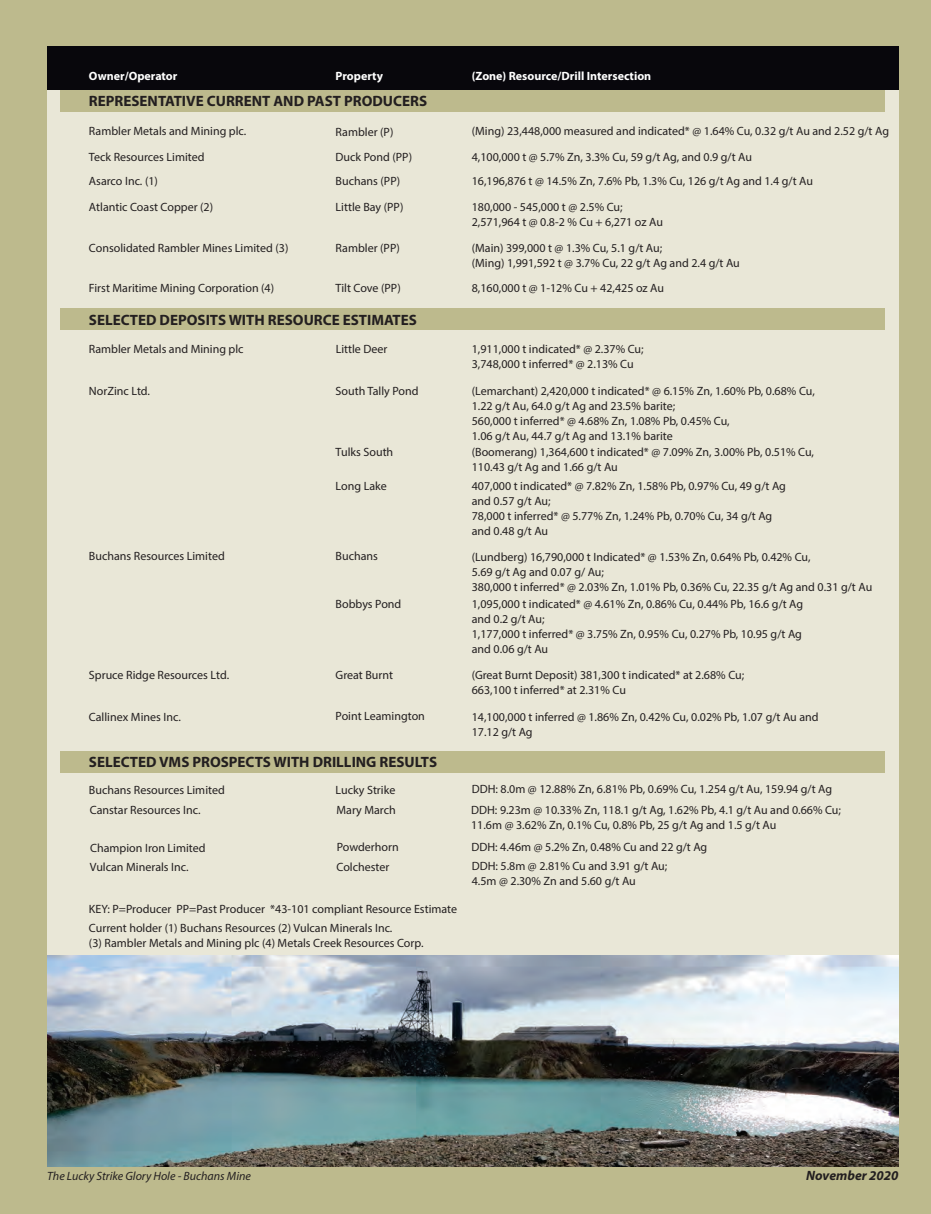
<style>
.page{position:relative;width:931px;height:1214px;background:#fff}
.page>*{position:absolute;margin:0;border:0;box-sizing:border-box;transform-origin:0 0}
.t1{font:700 15px "Myriad Pro";color:#231f20}
.t2{font:italic 700 13.5px "Myriad Pro";color:#231f20}
.t3{font:12px/15px "Myriad Pro";color:#231f20}
.t4{font:700 12px "Myriad Pro";color:#fff}
.t5{font:italic 12px "Myriad Pro";color:#231f20}
</style>
<div class="page">
<div style="left:0;top:0;width:930px;height:1214px;background:#bdba8d"></div>
<div style="left:47px;top:90px;width:851px;height:865px;background:#e9e7d7"></div>
<div style="left:61px;top:308px;width:823px;height:22px;background:#bdba8d"></div>
<div style="left:61px;top:90px;width:823px;height:21px;background:#bdba8d"></div>
<div style="left:61px;top:751px;width:823px;height:21px;background:#bdba8d"></div>
<div style="left:47px;top:46px;width:851px;height:44px;background:#08070c"></div>
<img style="left:47px;top:955px;width:851px;height:211px">
<p class="t4" style="left:89px;top:68px;width:90px">Owner/Operator</p>
<p class="t4" style="left:335px;top:68px;width:49px">Property</p>
<p class="t4" style="left:471px;top:68px;width:181px">(Zone) Resource/Drill Intersection</p>
<p class="t1" style="left:89px;top:91px;width:339px">REPRESENTATIVE CURRENT AND PAST PRODUCERS</p>
<p class="t3" style="left:89px;top:124px;width:159px">Rambler Metals and Mining plc.</p>
<p class="t3" style="left:335px;top:125px;width:59px">Rambler (P)</p>
<p class="t3" style="left:471px;top:123px;width:418px">(Ming) 23,448,000 measured and indicated* @ 1.64% Cu, 0.32 g/t Au and 2.52 g/t Ag</p>
<p class="t3" style="left:89px;top:149px;width:117px">Teck Resources Limited</p>
<p class="t3" style="left:335px;top:149px;width:78px">Duck Pond (PP)</p>
<p class="t3" style="left:471px;top:149px;width:282px">4,100,000 t @ 5.7% Zn, 3.3% Cu, 59 g/t Ag, and 0.9 g/t Au</p>
<p class="t3" style="left:335px;top:174px;width:66px">Buchans (PP)</p>
<p class="t3" style="left:471px;top:174px;width:342px">16,196,876 t @ 14.5% Zn, 7.6% Pb, 1.3% Cu, 126 g/t Ag and 1.4 g/t Au</p>
<p class="t3" style="left:89px;top:174px;width:70px">Asarco Inc. (1)</p>
<p class="t3" style="left:89px;top:199px;width:126px">Atlantic Coast Copper (2)</p>
<p class="t3" style="left:335px;top:199px;width:69px">Little Bay (PP)</p>
<p class="t3" style="left:471px;top:199px;width:193px">180,000 - 545,000 t @ 2.5% Cu;<br>2,571,964 t @ 0.8-2 % Cu + 6,271 oz Au</p>
<p class="t3" style="left:89px;top:240px;width:201px">Consolidated Rambler Mines Limited (3)</p>
<p class="t3" style="left:335px;top:240px;width:66px">Rambler (PP)</p>
<p class="t3" style="left:471px;top:240px;width:269px">(Main) 399,000 t @ 1.3% Cu, 5.1 g/t Au;<br>(Ming) 1,991,592 t @ 3.7% Cu, 22 g/t Ag and 2.4 g/t Au</p>
<p class="t3" style="left:89px;top:281px;width:187px">First Maritime Mining Corporation (4)</p>
<p class="t3" style="left:335px;top:281px;width:67px">Tilt Cove (PP)</p>
<p class="t3" style="left:471px;top:281px;width:194px">8,160,000 t @ 1-12% Cu + 42,425 oz Au</p>
<p class="t1" style="left:89px;top:310px;width:329px">SELECTED DEPOSITS WITH RESOURCE ESTIMATES</p>
<p class="t3" style="left:89px;top:341px;width:156px">Rambler Metals and Mining plc</p>
<p class="t3" style="left:89px;top:383px;width:63px">NorZinc Ltd.</p>
<p class="t3" style="left:89px;top:549px;width:137px">Buchans Resources Limited</p>
<p class="t3" style="left:335px;top:341px;width:53px">Little Deer</p>
<p class="t3" style="left:471px;top:342px;width:173px">1,911,000 t indicated* @ 2.37% Cu;<br>3,748,000 t inferred* @ 2.13% Cu</p>
<p class="t3" style="left:335px;top:383px;width:84px">South Tally Pond</p>
<p class="t3" style="left:471px;top:383px;width:344px">(Lemarchant) 2,420,000 t indicated* @ 6.15% Zn, 1.60% Pb, 0.68% Cu, 1.22 g/t Au, 64.0 g/t Ag and 23.5% barite;<br>560,000 t inferred* @ 4.68% Zn, 1.08% Pb, 0.45% Cu,<br>1.06 g/t Au, 44.7 g/t Ag and 13.1% barite</p>
<p class="t3" style="left:335px;top:444px;width:59px">Tulks South</p>
<p class="t3" style="left:471px;top:444px;width:344px">(Boomerang) 1,364,600 t indicated* @ 7.09% Zn, 3.00% Pb, 0.51% Cu,<br>110.43 g/t Ag and 1.66 g/t Au</p>
<p class="t3" style="left:335px;top:478px;width:53px">Long Lake</p>
<p class="t3" style="left:471px;top:478px;width:315px">407,000 t indicated* @ 7.82% Zn, 1.58% Pb, 0.97% Cu, 49 g/t Ag and 0.57 g/t Au;<br>78,000 t inferred* @ 5.77% Zn, 1.24% Pb, 0.70% Cu, 34 g/t Ag and 0.48 g/t Au</p>
<p class="t3" style="left:335px;top:549px;width:44px">Buchans</p>
<p class="t3" style="left:335px;top:596px;width:67px">Bobbys Pond</p>
<p class="t3" style="left:471px;top:596px;width:333px">1,095,000 t indicated* @ 4.61% Zn, 0.86% Cu, 0.44% Pb, 16.6 g/t Ag and 0.2 g/t Au;<br>1,177,000 t inferred* @ 3.75% Zn, 0.95% Cu, 0.27% Pb, 10.95 g/t Ag and 0.06 g/t Au</p>
<p class="t3" style="left:471px;top:549px;width:402px">(Lundberg) 16,790,000 t Indicated* @ 1.53% Zn, 0.64% Pb, 0.42% Cu,<br>5.69 g/t Ag and 0.07 g/ Au;<br>380,000 t inferred* @ 2.03% Zn, 1.01% Pb, 0.36% Cu, 22.35 g/t Ag and 0.31 g/t Au</p>
<p class="t3" style="left:89px;top:667px;width:142px">Spruce Ridge Resources Ltd.</p>
<p class="t3" style="left:335px;top:667px;width:59px">Great Burnt</p>
<p class="t3" style="left:471px;top:667px;width:274px">(Great Burnt Deposit) 381,300 t indicated* at 2.68% Cu;<br>663,100 t inferred* at 2.31% Cu</p>
<p class="t3" style="left:89px;top:709px;width:93px">Callinex Mines Inc.</p>
<p class="t3" style="left:335px;top:708px;width:91px">Point Leamington</p>
<p class="t3" style="left:471px;top:709px;width:348px">14,100,000 t inferred @ 1.86% Zn, 0.42% Cu, 0.02% Pb, 1.07 g/t Au and<br>17.12 g/t Ag</p>
<p class="t1" style="left:89px;top:752px;width:349px">SELECTED VMS PROSPECTS WITH DRILLING RESULTS</p>
<p class="t3" style="left:89px;top:782px;width:137px">Buchans Resources Limited</p>
<p class="t3" style="left:335px;top:782px;width:61px">Lucky Strike</p>
<p class="t3" style="left:471px;top:781px;width:362px">DDH: 8.0m @ 12.88% Zn, 6.81% Pb, 0.69% Cu, 1.254 g/t Au, 159.94 g/t Ag</p>
<p class="t3" style="left:90px;top:802px;width:112px">Canstar Resources Inc.</p>
<p class="t3" style="left:336px;top:802px;width:61px">Mary March</p>
<p class="t3" style="left:471px;top:802px;width:371px">DDH: 9.23m @ 10.33% Zn, 118.1 g/t Ag, 1.62% Pb, 4.1 g/t Au and 0.66% Cu;<br>11.6m @ 3.62% Zn, 0.1% Cu, 0.8% Pb, 25 g/t Ag and 1.5 g/t Au</p>
<p class="t3" style="left:90px;top:840px;width:117px">Champion Iron Limited</p>
<p class="t3" style="left:337px;top:839px;width:63px">Powderhorn</p>
<p class="t3" style="left:471px;top:839px;width:237px">DDH: 4.46m @ 5.2% Zn, 0.48% Cu and 22 g/t Ag</p>
<p class="t3" style="left:90px;top:859px;width:100px">Vulcan Minerals Inc.</p>
<p class="t3" style="left:336px;top:859px;width:54px">Colchester</p>
<p class="t3" style="left:471px;top:858px;width:197px">DDH: 5.8m @ 2.81% Cu and 3.91 g/t Au;<br>4.5m @ 2.30% Zn and 5.60 g/t Au</p>
<p class="t3" style="left:89px;top:900px;width:369px;line-height:18.1px">KEY: P=Producer PP=Past Producer *43-101 compliant Resource Estimate<br>Current holder (1) Buchans Resources (2) Vulcan Minerals Inc.</p>
<p class="t3" style="left:89px;top:935px;width:336px">(3) Rambler Metals and Mining plc (4) Metals Creek Resources Corp.</p>
<p class="t5" style="left:47px;top:1168px;width:205px">The Lucky Strike Glory Hole - Buchans Mine</p>
<p class="t2" style="left:805px;top:1167px;width:94px">November 2020</p>
</div>
